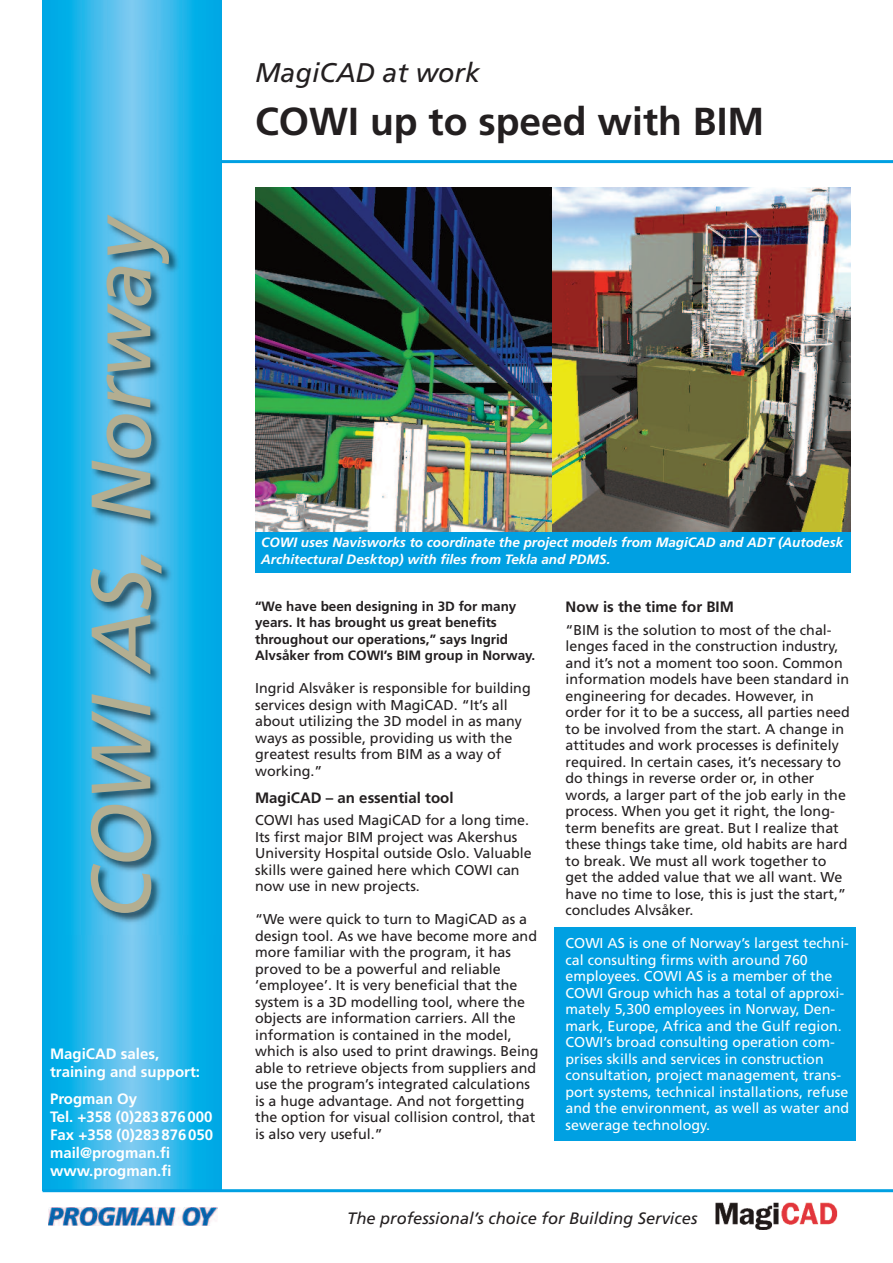
<style>
.page{position:relative;width:893px;height:1263px;background:#fff}
.page>*{position:absolute;margin:0;border:0;box-sizing:border-box;transform-origin:0 0}
.t1{font:italic 84px "Frutiger LT Std";color:#b3ae91}
.t2{font:700 39px "Frutiger LT Std";color:#231f20}
.t3{font:italic 27px "Frutiger LT Std";color:#231f20}
.t4{font:italic 16.5px "Frutiger LT Std";color:#231f20}
.t5{font:700 15px/18px "Frutiger LT Std";color:#fff}
.t6{font:700 15px "Frutiger LT Std";color:#231f20}
.t7{font:14.25px/16.5px "Frutiger LT Std";color:#231f20}
.t8{font:14.25px/16.5px "Frutiger LT Std";color:#fff}
.t9{font:700 13.5px/16.5px "Frutiger LT Std";color:#231f20}
.t10{font:italic 700 13.5px/16.5px "Frutiger LT Std";color:#fff}
</style>
<div class="page">
<img style="left:43px;top:934px;width:178px;height:255px">
<img style="left:43px;top:0;width:178px;height:51px">
<img style="left:42px;top:51px;width:552px;height:883px">
<img style="left:716px;top:1203px;width:122px;height:26px">
<img style="left:49px;top:1207px;width:168px;height:18px">
<hr style="left:43px;top:1189px;width:850px;height:3px;background:#00a0e2">
<div style="left:554px;top:928px;width:302px;height:213px;background:#00a0e2"></div>
<div style="left:255px;top:531px;width:595px;height:42px;background:#00a0e2"></div>
<hr style="left:221px;top:160px;width:672px;height:3px;background:#00a0e2">
<img style="left:255px;top:187px;width:298px;height:344px">
<img style="left:553px;top:187px;width:297px;height:344px">
<h1 class="t1" style="left:87px;top:919px;width:702px;rotate:-90deg">COWI AS, Norway</h1>
<p class="t5" style="left:50px;top:1046px;width:152px">MagiCAD sales, training and support:</p>
<p class="t5" style="left:50px;top:1091px;width:165px">Progman Oy<br>Tel. +358 (0)283876000<br>Fax +358 (0)283876050 mail@progman.fi www.progman.fi</p>
<h3 class="t3" style="left:255px;top:62px;width:227px">MagiCAD at work</h3>
<h2 class="t2" style="left:255px;top:105px;width:511px">COWI up to speed with BIM</h2>
<p class="t10" style="left:261px;top:536px;width:584px">COWI uses Navisworks to coordinate the project models from MagiCAD and ADT (Autodesk<br>Architectural Desktop) with files from Tekla and PDMS.</p>
<p class="t9" style="left:255px;top:599px;width:282px">“We have been designing in 3D for many years. It has brought us great benefits throughout our operations,” says Ingrid Alvsåker from COWI’s BIM group in Norway.</p>
<p class="t7" style="left:255px;top:681px;width:277px">Ingrid Alsvåker is responsible for building services design with MagiCAD. “It’s all about utilizing the 3D model in as many ways as possible, providing us with the greatest results from BIM as a way of working.”</p>
<p class="t6" style="left:255px;top:792px;width:200px">MagiCAD – an essential tool</p>
<p class="t7" style="left:255px;top:813px;width:278px">COWI has used MagiCAD for a long time.<br>Its first major BIM project was Akershus University Hospital outside Oslo. Valuable skills were gained here which COWI can now use in new projects.</p>
<p class="t7" style="left:255px;top:912px;width:285px">“We were quick to turn to MagiCAD as a design tool. As we have become more and more familiar with the program, it has proved to be a powerful and reliable ‘employee’. It is very beneficial that the system is a 3D modelling tool, where the objects are information carriers. All the information is contained in the model, which is also used to print drawings. Being able to retrieve objects from suppliers and use the program’s integrated calculations is a huge advantage. And not forgetting the option for visual collision control, that is also very useful.”</p>
<p class="t6" style="left:566px;top:601px;width:170px">Now is the time for BIM</p>
<p class="t7" style="left:566px;top:622px;width:286px">“BIM is the solution to most of the chal&shy;lenges faced in the construction industry, and it’s not a moment too soon. Common information models have been standard in engineering for decades. However, in order for it to be a success, all parties need to be involved from the start. A change in attitudes and work processes is definitely required. In certain cases, it’s necessary to do things in reverse order or, in other words, a larger part of the job early in the process. When you get it right, the long&shy;term benefits are great. But I realize that these things take time, old habits are hard to break. We must all work together to get the added value that we all want. We have no time to lose, this is just the start,” concludes Alvsåker.</p>
<p class="t8" style="left:566px;top:936px;width:285px">COWI AS is one of Norway’s largest techni&shy;cal consulting firms with around 760 employees. COWI AS is a member of the COWI Group which has a total of approxi&shy;mately 5,300 employees in Norway, Den&shy;mark, Europe, Africa and the Gulf region.<br>COWI’s broad consulting operation com&shy;prises skills and services in construction consultation, project management, trans&shy;port systems, technical installations, refuse and the environment, as well as water and sewerage technology.</p>
<p class="t4" style="left:347px;top:1211px;width:352px">The professional’s choice for Building Services</p>
</div>
